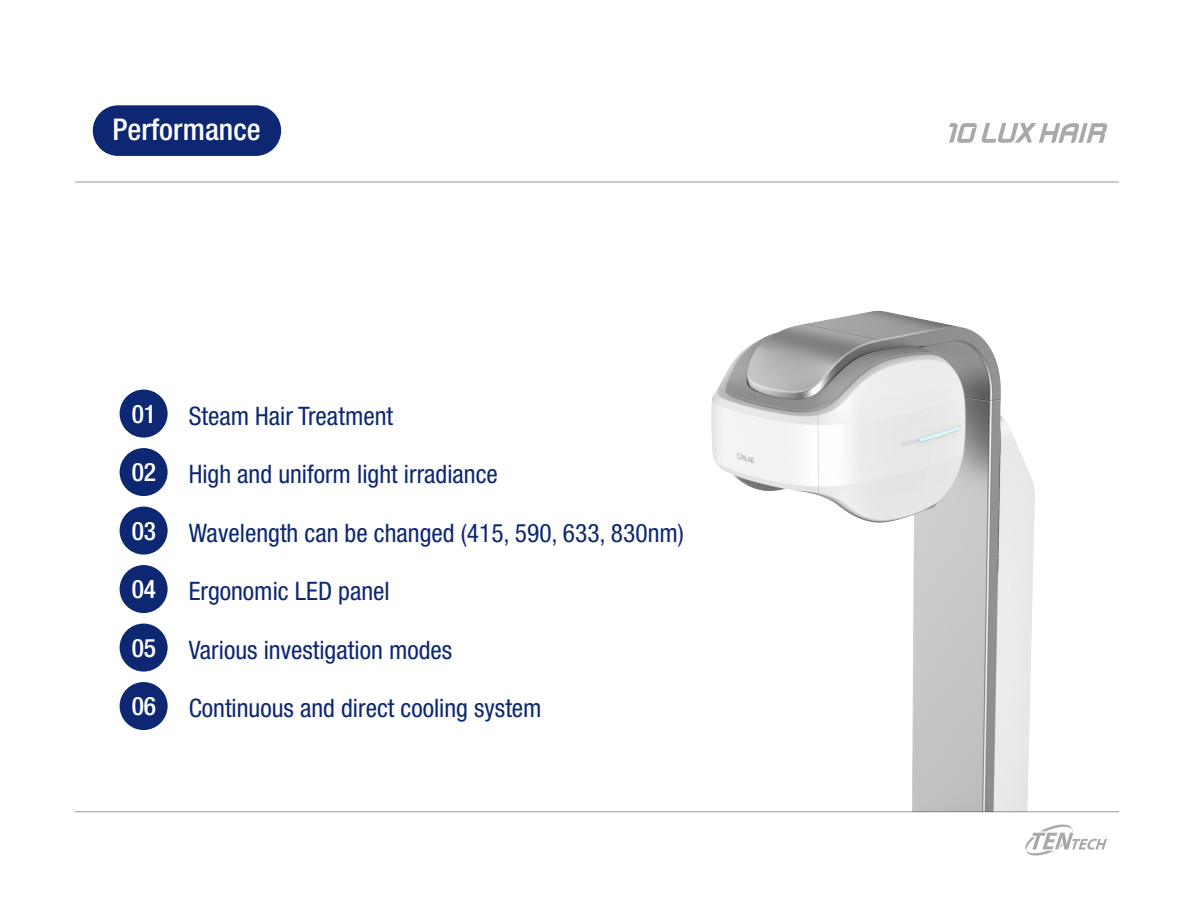
<style>
.page{position:relative;width:1188px;height:918px;background:#fff}
.page>*{position:absolute;margin:0;border:0;box-sizing:border-box;transform-origin:0 0}
.t1{font:500 condensed 30px "Helvetica Neue LT Pro";color:#fff}
.t2{font:condensed 25.5px "Helvetica Neue LT Pro";color:#0d2772}
.t3{font:500 condensed 25.5px "Helvetica Neue LT Pro";color:#fff}
</style>
<div class="page">
<div style="left:93px;top:105px;width:188px;height:51px;background:#0d2772;border-radius:25px"></div>
<svg style="left:1025px;top:825px;width:82px;height:31px"></svg>
<div style="left:120px;top:390px;width:48px;height:48px;background:#0d2772;border-radius:50%"></div>
<div style="left:120px;top:448px;width:48px;height:48px;background:#0d2772;border-radius:50%"></div>
<div style="left:120px;top:507px;width:48px;height:48px;background:#0d2772;border-radius:50%"></div>
<div style="left:120px;top:565px;width:48px;height:48px;background:#0d2772;border-radius:50%"></div>
<div style="left:120px;top:624px;width:48px;height:48px;background:#0d2772;border-radius:50%"></div>
<div style="left:120px;top:682px;width:48px;height:48px;background:#0d2772;border-radius:50%"></div>
<img style="left:711px;top:310px;width:324px;height:501px">
<hr style="left:75px;top:181px;width:1044px;height:2px;background:#535353">
<hr style="left:75px;top:811px;width:1044px;height:1px;background:#535353">
<svg style="left:949px;top:123px;width:158px;height:20px"></svg>
<p class="t1" style="left:113px;top:111px;width:150px">Performance</p>
<p class="t3" style="left:132px;top:398px;width:26px">01</p>
<p class="t3" style="left:132px;top:457px;width:26px">02</p>
<p class="t3" style="left:132px;top:515px;width:26px">03</p>
<p class="t3" style="left:132px;top:574px;width:26px">04</p>
<p class="t3" style="left:132px;top:632px;width:26px">05</p>
<p class="t3" style="left:132px;top:691px;width:26px">06</p>
<p class="t2" style="left:189px;top:401px;width:206px">Steam Hair Treatment</p>
<p class="t2" style="left:189px;top:459px;width:311px">High and uniform light irradiance</p>
<p class="t2" style="left:189px;top:518px;width:497px">Wavelength can be changed (415, 590, 633, 830nm)</p>
<p class="t2" style="left:189px;top:576px;width:203px">Ergonomic LED panel</p>
<p class="t2" style="left:189px;top:635px;width:265px">Various investigation modes</p>
<p class="t2" style="left:189px;top:693px;width:355px">Continuous and direct cooling system</p>
</div>
